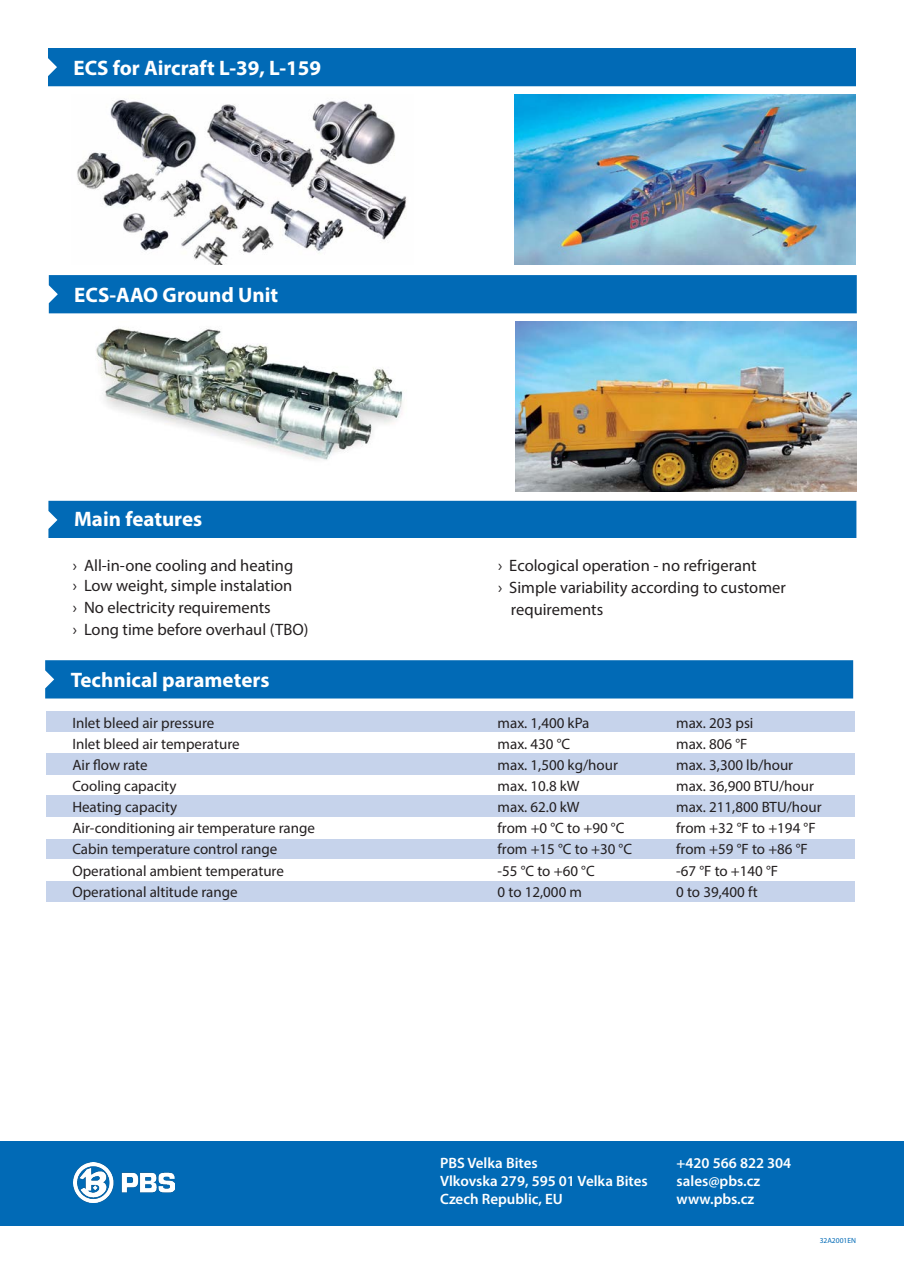
<style>
.page{position:relative;width:904px;height:1274px;background:#fff}
.page>*{position:absolute;margin:0;border:0;box-sizing:border-box;transform-origin:0 0}
.Nadpis_v_mašli{font:700 21px "Myriad Pro";color:#fff}
.Text_s_odrážkami{font:16.5px "Myriad Pro";color:#231f20}
.Text_v_tabulce{font:15px "Myriad Pro";color:#231f20}
.t1{font:600 15px/18px "Myriad Pro";color:#fff}
.t2{font:7.5px "Myriad Pro";color:#016ab6}
</style>
<div class="page">
<div style="left:48px;top:48px;width:808px;height:38px;background:#016ab6"></div>
<div style="left:0;top:1141px;width:904px;height:85px;background:#016ab6"></div>
<img style="left:74px;top:1162px;width:100px;height:40px">
<div style="left:48px;top:501px;width:808px;height:37px;background:#016ab6"></div>
<div style="left:45px;top:660px;width:808px;height:38px;background:#016ab6"></div>
<div style="left:47px;top:711px;width:808px;height:21px;background:#c6d3eb"></div>
<div style="left:47px;top:838px;width:808px;height:21px;background:#c6d3eb"></div>
<div style="left:47px;top:796px;width:808px;height:21px;background:#c6d3eb"></div>
<div style="left:47px;top:881px;width:808px;height:21px;background:#c6d3eb"></div>
<div style="left:47px;top:754px;width:808px;height:21px;background:#c6d3eb"></div>
<img style="left:514px;top:95px;width:342px;height:170px">
<img style="left:77px;top:100px;width:330px;height:165px">
<div style="left:49px;top:275px;width:808px;height:38px;background:#016ab6"></div>
<img style="left:515px;top:322px;width:342px;height:170px">
<img style="left:96px;top:328px;width:307px;height:132px">
<p class="Nadpis_v_mašli" style="left:73px;top:54px;width:249px">ECS for Aircraft L-39, L-159</p>
<p class="Nadpis_v_mašli" style="left:74px;top:281px;width:205px">ECS-AAO Ground Unit</p>
<p class="Nadpis_v_mašli" style="left:74px;top:505px;width:130px">Main features</p>
<p class="Text_s_odrážkami" style="left:73px;top:555px;width:222px">› All-in-one cooling and heating</p>
<p class="Text_s_odrážkami" style="left:73px;top:575px;width:221px">› Low weight, simple instalation</p>
<p class="Text_s_odrážkami" style="left:73px;top:597px;width:199px">› No electricity requirements</p>
<p class="Text_s_odrážkami" style="left:73px;top:619px;width:237px">› Long time before overhaul (TBO)</p>
<p class="Text_s_odrážkami" style="left:498px;top:555px;width:260px">› Ecological operation - no refrigerant</p>
<p class="Text_s_odrážkami" style="left:498px;top:577px;width:289px">› Simple variability according to customer</p>
<p class="Text_s_odrážkami" style="left:511px;top:599px;width:94px">requirements</p>
<p class="Nadpis_v_mašli" style="left:71px;top:666px;width:200px">Technical parameters</p>
<p class="Text_v_tabulce" style="left:72px;top:713px;width:144px">Inlet bleed air pressure</p>
<p class="Text_v_tabulce" style="left:498px;top:713px;width:93px">max. 1,400 kPa</p>
<p class="Text_v_tabulce" style="left:676px;top:713px;width:79px">max. 203 psi</p>
<p class="Text_v_tabulce" style="left:72px;top:734px;width:169px">Inlet bleed air temperature</p>
<p class="Text_v_tabulce" style="left:498px;top:734px;width:74px">max. 430 °C</p>
<p class="Text_v_tabulce" style="left:676px;top:734px;width:73px">max. 806 °F</p>
<p class="Text_v_tabulce" style="left:72px;top:756px;width:77px">Air flow rate</p>
<p class="Text_v_tabulce" style="left:498px;top:756px;width:122px">max. 1,500 kg/hour</p>
<p class="Text_v_tabulce" style="left:676px;top:756px;width:118px">max. 3,300 lb/hour</p>
<p class="Text_v_tabulce" style="left:72px;top:776px;width:106px">Cooling capacity</p>
<p class="Text_v_tabulce" style="left:498px;top:776px;width:84px">max. 10.8 kW</p>
<p class="Text_v_tabulce" style="left:676px;top:776px;width:139px">max. 36,900 BTU/hour</p>
<p class="Text_v_tabulce" style="left:72px;top:798px;width:106px">Heating capacity</p>
<p class="Text_v_tabulce" style="left:498px;top:798px;width:84px">max. 62.0 kW</p>
<p class="Text_v_tabulce" style="left:676px;top:798px;width:147px">max. 211,800 BTU/hour</p>
<p class="Text_v_tabulce" style="left:72px;top:819px;width:244px">Air-conditioning air temperature range</p>
<p class="Text_v_tabulce" style="left:498px;top:819px;width:128px">from +0 °C to +90 °C</p>
<p class="Text_v_tabulce" style="left:676px;top:819px;width:141px">from +32 °F to +194 °F</p>
<p class="Text_v_tabulce" style="left:72px;top:840px;width:207px">Cabin temperature control range</p>
<p class="Text_v_tabulce" style="left:498px;top:840px;width:136px">from +15 °C to +30 °C</p>
<p class="Text_v_tabulce" style="left:676px;top:840px;width:133px">from +59 °F to +86 °F</p>
<p class="Text_v_tabulce" style="left:72px;top:861px;width:213px">Operational ambient temperature</p>
<p class="Text_v_tabulce" style="left:498px;top:861px;width:99px">-55 °C to +60 °C</p>
<p class="Text_v_tabulce" style="left:676px;top:861px;width:104px">-67 °F to +140 °F</p>
<p class="Text_v_tabulce" style="left:72px;top:883px;width:167px">Operational altitude range</p>
<p class="Text_v_tabulce" style="left:498px;top:883px;width:86px">0 to 12,000 m</p>
<p class="Text_v_tabulce" style="left:676px;top:883px;width:83px">0 to 39,400 ft</p>
<p class="t1" style="left:440px;top:1154px;width:99px">PBS Velka Bites</p>
<p class="t1" style="left:440px;top:1172px;width:209px">Vlkovska 279, 595 01 Velka Bites<br>Czech Republic, EU</p>
<p class="t1" style="left:676px;top:1154px;width:116px">+420 566 822 304</p>
<p class="t1" style="left:676px;top:1172px;width:85px">sales@pbs.cz</p>
<p class="t1" style="left:676px;top:1190px;width:79px">www.pbs.cz</p>
<p class="t2" style="left:820px;top:1235px;width:38px">32A2001EN</p>
</div>
